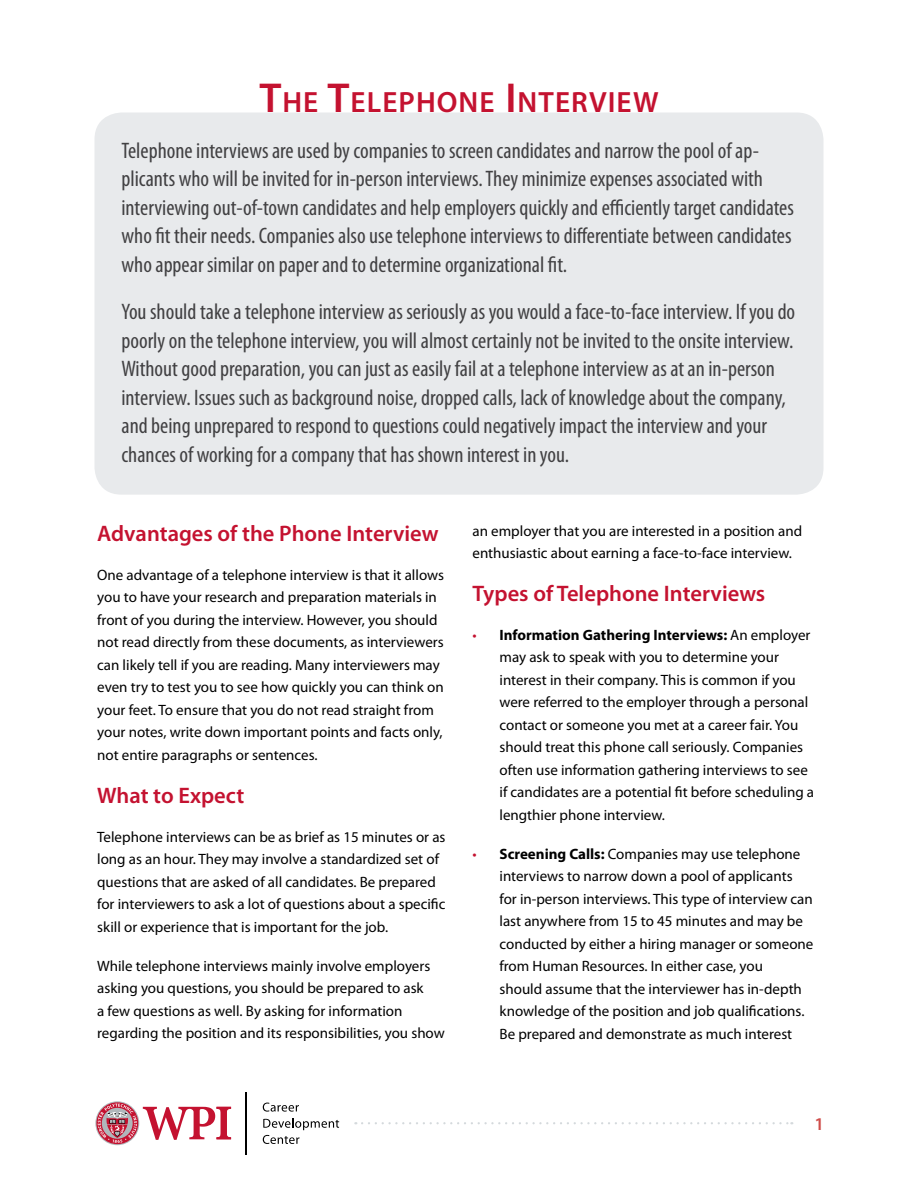
<style>
.page{position:relative;width:918px;height:1188px;background:#fff}
.page>*{position:absolute;margin:0;border:0;box-sizing:border-box;transform-origin:0 0}
.t1{font:600 29.4px "Myriad Pro";letter-spacing:.035em;color:#c41230}
.t2{font:condensed 22.5px/28.5px "Myriad Pro";color:#414042}
.t3{font:600 22.5px "Myriad Pro";color:#c41230}
.t4{font:600 18px "Myriad Pro";color:#cf4d4a}
.t5{font:15px/22.5px "Myriad Pro";color:#000}
.s1{font-size:42px}
.s2{color:#c41230}
.s3{font-weight:700}
</style>
<div class="page">
<div style="left:94px;top:112px;width:730px;height:383px;background:#e8eaec;border-radius:27px"></div>
<svg style="left:362px;top:1122px;width:430px;height:2px"></svg>
<hr style="left:245px;top:1092px;width:2px;height:62px;background:#000">
<svg style="left:95px;top:1101px;width:44px;height:44px"></svg>
<svg style="left:263px;top:1103px;width:36px;height:9px"></svg>
<svg style="left:263px;top:1118px;width:76px;height:26px"></svg>
<svg style="left:96px;top:1102px;width:135px;height:42px"></svg>
<h1 class="t1" style="left:259px;top:83px;width:401px"><span class="s1">T</span>HE <span class="s1">T</span>ELEPHONE <span class="s1">I</span>NTERVIEW</h1>
<p class="t2" style="left:122px;top:136px;width:674px">Telephone interviews are used by companies to screen candidates and narrow the pool of ap&shy;plicants who will be invited for in-person interviews. They minimize expenses associated with interviewing out-of-town candidates and help employers quickly and efficiently target candidates who fit their needs. Companies also use telephone interviews to differentiate between candidates who appear similar on paper and to determine organizational fit.</p>
<p class="t2" style="left:122px;top:297px;width:675px">You should take a telephone interview as seriously as you would a face-to-face interview. If you do poorly on the telephone interview, you will almost certainly not be invited to the onsite interview.<br>Without good preparation, you can just as easily fail at a telephone interview as at an in-person interview. Issues such as background noise, dropped calls, lack of knowledge about the company, and being unprepared to respond to questions could negatively impact the interview and your chances of working for a company that has shown interest in you.</p>
<h2 class="t3" style="left:97px;top:519px;width:343px">Advantages of the Phone Interview</h2>
<p class="t5" style="left:97px;top:563px;width:348px">One advantage of a telephone interview is that it allows you to have your research and preparation materials in front of you during the interview. However, you should not read directly from these documents, as interviewers can likely tell if you are reading. Many interviewers may even try to test you to see how quickly you can think on your feet. To ensure that you do not read straight from your notes, write down important points and facts only, not entire paragraphs or sentences.</p>
<h2 class="t3" style="left:97px;top:781px;width:149px">What to Expect</h2>
<p class="t5" style="left:97px;top:825px;width:350px">Telephone interviews can be as brief as 15 minutes or as long as an hour. They may involve a standardized set of questions that are asked of all candidates. Be prepared for interviewers to ask a lot of questions about a specific skill or experience that is important for the job.</p>
<p class="t5" style="left:97px;top:954px;width:349px">While telephone interviews mainly involve employers asking you questions, you should be prepared to ask<br>a few questions as well. By asking for information regarding the position and its responsibilities, you show</p>
<p class="t5" style="left:472px;top:519px;width:331px">an employer that you are interested in a position and enthusiastic about earning a face-to-face interview.</p>
<h2 class="t3" style="left:472px;top:579px;width:294px">Types of Telephone Interviews</h2>
<p class="t5" style="left:500px;top:623px;width:316px;text-indent:-27px"><span class="s2">•</span> <span class="s3">Information Gathering Interviews:</span> An employer may ask to speak with you to determine your interest in their company. This is common if you were referred to the employer through a personal contact or someone you met at a career fair. You should treat this phone call seriously. Companies often use information gathering interviews to see if candidates are a potential fit before scheduling a lengthier phone interview.</p>
<p class="t5" style="left:500px;top:842px;width:315px;text-indent:-27px"><span class="s2">•</span> <span class="s3">Screening Calls:</span> Companies may use telephone interviews to narrow down a pool of applicants for in-person interviews. This type of interview can last anywhere from 15 to 45 minutes and may be conducted by either a hiring manager or someone from Human Resources. In either case, you<br>should assume that the interviewer has in-depth knowledge of the position and job qualifications.<br>Be prepared and demonstrate as much interest</p>
<p class="t4" style="left:815px;top:1112px;width:11px">1</p>
</div>
